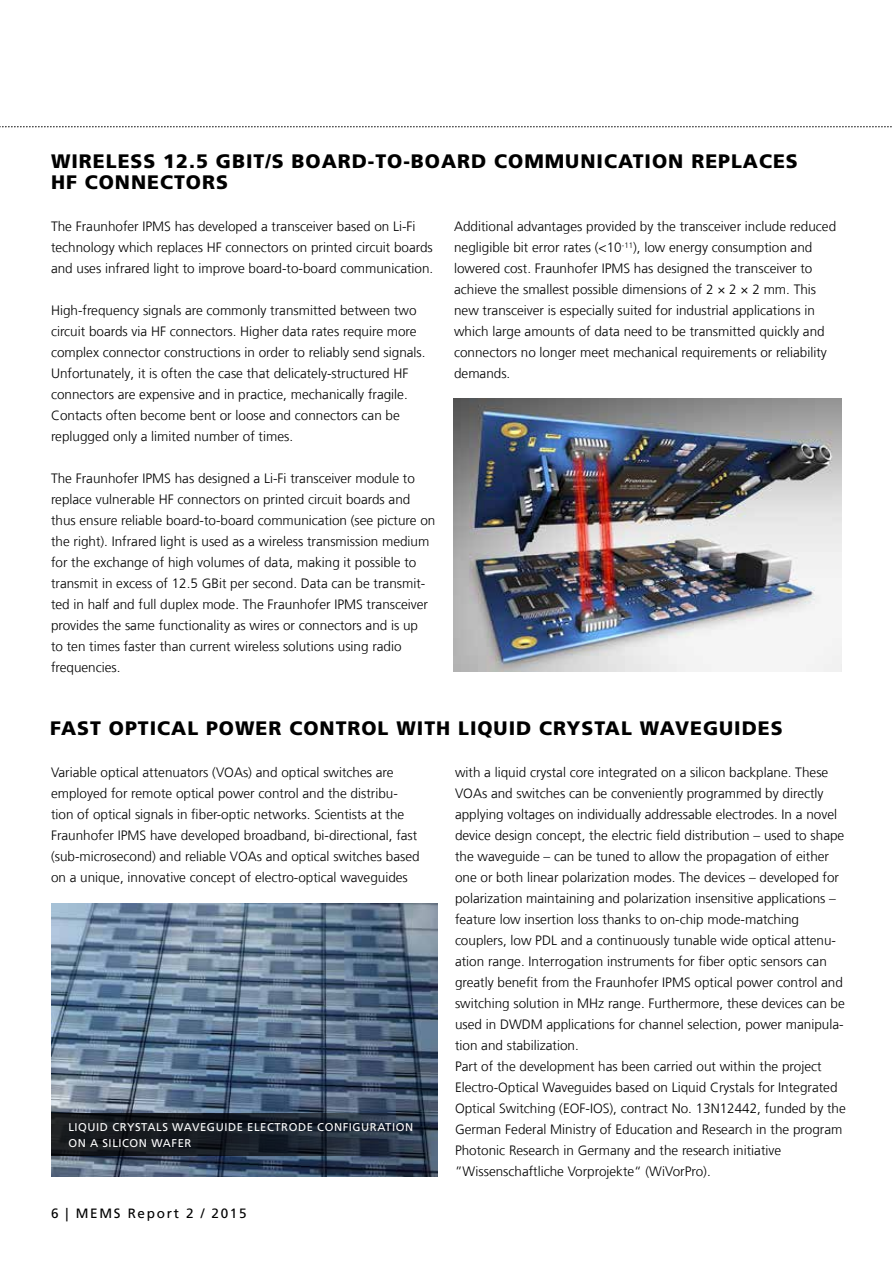
<style>
.page{position:relative;width:893px;height:1263px;background:#fff}
.page>*{position:absolute;margin:0;border:0;box-sizing:border-box;transform-origin:0 0}
.Überschrift_1{font:900 19.5px/21px "Frutiger LT Com";letter-spacing:.05em;color:#000}
.Text{font:300 13.5px/21px "Frutiger LT Com";color:#000}
.t1{font:13.5px "Frutiger LT Com";letter-spacing:.125em;color:#000}
.t2{font:11.25px/16.5px "Frutiger LT Com";letter-spacing:.05em;color:#fff}
</style>
<div class="page">
<svg style="left:0;top:126px;width:892px;height:1px"></svg>
<img style="left:454px;top:398px;width:387px;height:274px">
<img style="left:51px;top:903px;width:386px;height:274px">
<svg style="left:51px;top:1113px;width:387px;height:43px;background:#1b232c"></svg>
<p class="Überschrift_1" style="left:51px;top:151px;width:748px">WIRELESS 12.5 GBIT/S BOARD-TO-BOARD COMMUNICATION REPLACES<br>HF CONNECTORS</p>
<p class="Text" style="left:51px;top:216px;width:384px">The Fraunhofer IPMS has developed a transceiver based on Li-Fi technology which replaces HF connectors on printed circuit boards and uses infrared light to improve board-to-board communication.</p>
<p class="Text" style="left:51px;top:300px;width:376px">High-frequency signals are commonly transmitted between two circuit boards via HF connectors. Higher data rates require more complex connector constructions in order to reliably send signals.<br>Unfortunately, it is often the case that delicately-structured HF connectors are expensive and in practice, mechanically fragile.<br>Contacts often become bent or loose and connectors can be replugged only a limited number of times.</p>
<p class="Text" style="left:51px;top:468px;width:386px">The Fraunhofer IPMS has designed a Li-Fi transceiver module to replace vulnerable HF connectors on printed circuit boards and thus ensure reliable board-to-board communication (see picture on the right). Infrared light is used as a wireless transmission medium for the exchange of high volumes of data, making it possible to transmit in excess of 12.5 GBit per second. Data can be transmit&shy;ted in half and full duplex mode. The Fraunhofer IPMS transceiver provides the same functionality as wires or connectors and is up<br>to ten times faster than current wireless solutions using radio frequencies.</p>
<p class="Text" style="left:454px;top:216px;width:384px">Additional advantages provided by the transceiver include reduced negligible bit error rates (&lt;10<sup>-11</sup>), low energy consumption and lowered cost. Fraunhofer IPMS has designed the transceiver to achieve the smallest possible dimensions of 2 × 2 × 2 mm. This new transceiver is especially suited for industrial applications in which large amounts of data need to be transmitted quickly and connectors no longer meet mechanical requirements or reliability demands.</p>
<p class="Überschrift_1" style="left:50px;top:718px;width:734px">FAST OPTICAL POWER CONTROL WITH LIQUID CRYSTAL WAVEGUIDES</p>
<p class="Text" style="left:51px;top:762px;width:370px">Variable optical attenuators (VOAs) and optical switches are employed for remote optical power control and the distribu&shy;tion of optical signals in fiber-optic networks. Scientists at the Fraunhofer IPMS have developed broadband, bi-directional, fast (sub-microsecond) and reliable VOAs and optical switches based on a unique, innovative concept of electro-optical waveguides</p>
<p class="Text" style="left:455px;top:762px;width:392px">with a liquid crystal core integrated on a silicon backplane. These VOAs and switches can be conveniently programmed by directly applying voltages on individually addressable electrodes. In a novel device design concept, the electric field distribution – used to shape the waveguide – can be tuned to allow the propagation of either one or both linear polarization modes. The devices – developed for polarization maintaining and polarization insensitive applications – feature low insertion loss thanks to on-chip mode-matching couplers, low PDL and a continuously tunable wide optical attenu&shy;ation range. Interrogation instruments for fiber optic sensors can greatly benefit from the Fraunhofer IPMS optical power control and switching solution in MHz range. Furthermore, these devices can be used in DWDM applications for channel selection, power manipula&shy;tion and stabilization.<br>Part of the development has been carried out within the project Electro-Optical Waveguides based on Liquid Crystals for Integrated Optical Switching (EOF-IOS), contract No. 13N12442, funded by the German Federal Ministry of Education and Research in the program Photonic Research in Germany and the research initiative ”Wissenschaftliche Vorprojekte“ (WiVorPro).</p>
<p class="t2" style="left:68px;top:1118px;width:346px">LIQUID CRYSTALS WAVEGUIDE ELECTRODE CONFIGURATION<br>ON A SILICON WAFER</p>
<p class="t1" style="left:51px;top:1205px;width:197px">6 | MEMS Report 2 / 2015</p>
</div>
